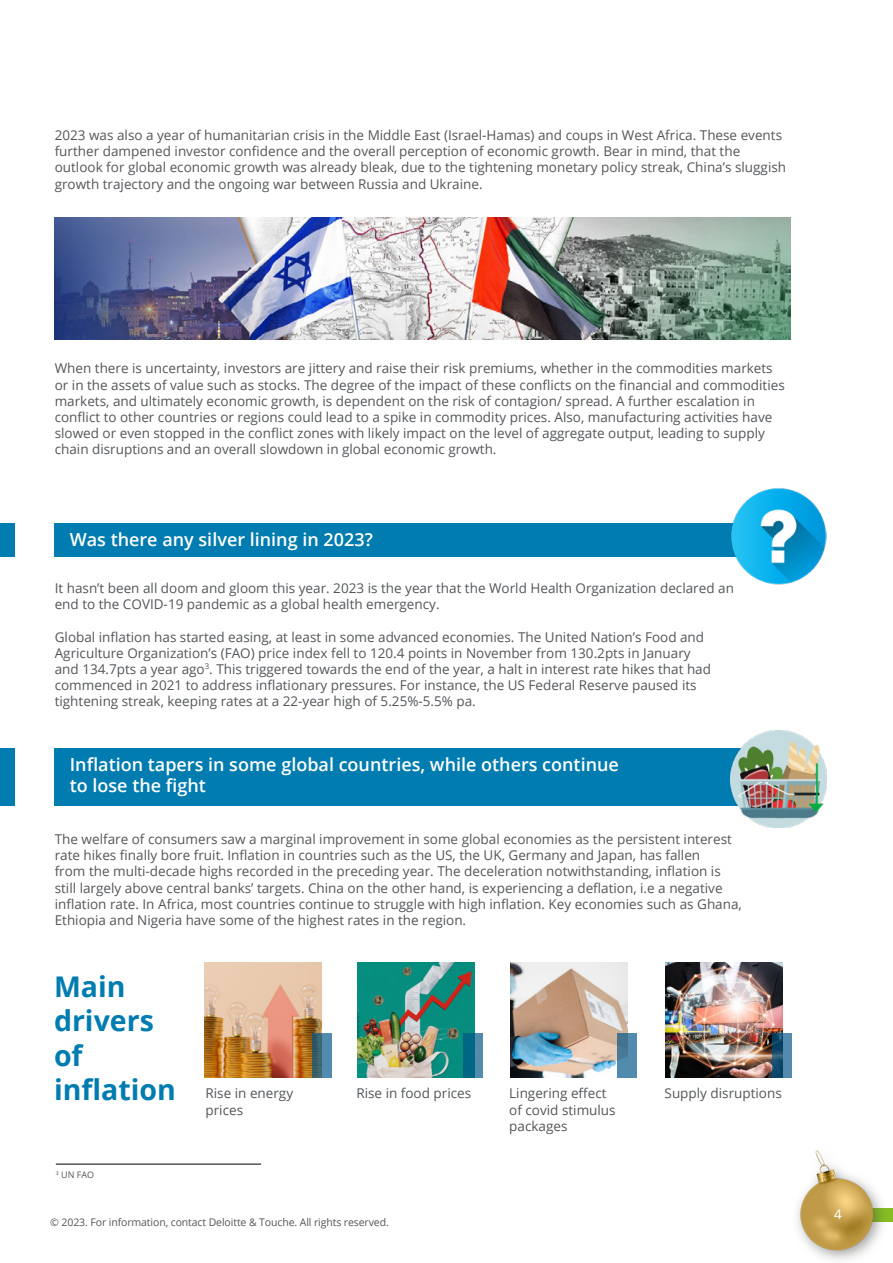
<style>
.page{position:relative;width:893px;height:1263px;background:#fff}
.page>*{position:absolute;margin:0;border:0;box-sizing:border-box;transform-origin:0 0}
.t1{font:700 28.5px/34.2px "Open Sans";color:#007cb0}
.t2{font:600 18px/21.6px "Open Sans";color:#fff}
.t3{font:13.5px/16.2px "Open Sans";color:#53565a}
.t4{font:13.5px "Open Sans";color:#fff}
.t5{font:10.5px "Open Sans";letter-spacing:-.01em;color:#53565a}
.t6{font:9px "Open Sans";color:#53565a}
</style>
<div class="page">
<div style="left:859px;top:1208px;width:34px;height:13px;background:#86bc25"></div>
<img style="left:797px;top:1150px;width:91px;height:111px">
<img style="left:55px;top:217px;width:735px;height:122px">
<div style="left:55px;top:523px;width:704px;height:33px;background:#007cb0"></div>
<div style="left:0;top:523px;width:14px;height:33px;background:#007cb0"></div>
<img style="left:730px;top:488px;width:97px;height:96px">
<div style="left:55px;top:748px;width:704px;height:57px;background:#007cb0"></div>
<div style="left:0;top:748px;width:14px;height:57px;background:#007cb0"></div>
<img style="left:730px;top:731px;width:97px;height:96px">
<hr style="left:56px;top:1164px;width:205px;height:1px;background:#000">
<img style="left:204px;top:963px;width:117px;height:114px">
<img style="left:510px;top:963px;width:117px;height:115px">
<img style="left:665px;top:963px;width:117px;height:115px">
<img style="left:357px;top:963px;width:117px;height:114px">
<svg style="left:312px;top:1034px;width:20px;height:44px"></svg>
<svg style="left:464px;top:1034px;width:19px;height:44px"></svg>
<svg style="left:617px;top:1034px;width:19px;height:44px"></svg>
<svg style="left:772px;top:1034px;width:20px;height:44px"></svg>
<p class="t3" style="left:55px;top:127px;width:733px">2023 was also a year of humanitarian crisis in the Middle East (Israel-Hamas) and coups in West Africa. These events further dampened investor confidence and the overall perception of economic growth. Bear in mind, that the outlook for global economic growth was already bleak, due to the tightening monetary policy streak, China’s sluggish growth trajectory and the ongoing war between Russia and Ukraine.</p>
<p class="t3" style="left:55px;top:360px;width:731px">When there is uncertainty, investors are jittery and raise their risk premiums, whether in the commodities markets or in the assets of value such as stocks. The degree of the impact of these conflicts on the financial and commodities markets, and ultimately economic growth, is dependent on the risk of contagion/ spread. A further escalation in conflict to other countries or regions could lead to a spike in commodity prices. Also, manufacturing activities have slowed or even stopped in the conflict zones with likely impact on the level of aggregate output, leading to supply chain disruptions and an overall slowdown in global economic growth.</p>
<h2 class="t2" style="left:70px;top:528px;width:305px">Was there any silver lining in 2023?</h2>
<p class="t3" style="left:55px;top:580px;width:681px">It hasn’t been all doom and gloom this year. 2023 is the year that the World Health Organization declared an end to the COVID-19 pandemic as a global health emergency.</p>
<p class="t3" style="left:55px;top:628px;width:658px">Global inflation has started easing, at least in some advanced economies. The United Nation’s Food and Agriculture Organization’s (FAO) price index fell to 120.4 points in November from 130.2pts in January and 134.7pts a year ago<sup>3</sup>. This triggered towards the end of the year, a halt in interest rate hikes that had commenced in 2021 to address inflationary pressures. For instance, the US Federal Reserve paused its tightening streak, keeping rates at a 22-year high of 5.25%-5.5% pa.</p>
<h2 class="t2" style="left:70px;top:753px;width:551px">Inflation tapers in some global countries, while others continue to lose the fight</h2>
<p class="t3" style="left:55px;top:831px;width:689px">The welfare of consumers saw a marginal improvement in some global economies as the persistent interest rate hikes finally bore fruit. Inflation in countries such as the US, the UK, Germany and Japan, has fallen<br>from the multi-decade highs recorded in the preceding year. The deceleration notwithstanding, inflation is still largely above central banks’ targets. China on the other hand, is experiencing a deflation, i.e a negative inflation rate. In Africa, most countries continue to struggle with high inflation. Key economies such as Ghana, Ethiopia and Nigeria have some of the highest rates in the region.</p>
<h1 class="t1" style="left:54px;top:969px;width:123px">Main drivers of inflation</h1>
<p class="t6" style="left:56px;top:1169px;width:40px"><sup>3</sup> UN FAO</p>
<p class="t3" style="left:206px;top:1085px;width:89px">Rise in energy prices</p>
<p class="t3" style="left:509px;top:1085px;width:108px">Lingering effect of covid stimulus packages</p>
<p class="t3" style="left:356px;top:1085px;width:116px">Rise in food prices</p>
<p class="t3" style="left:665px;top:1085px;width:119px">Supply disruptions</p>
<p class="t5" style="left:50px;top:1215px;width:340px">© 2023. For information, contact Deloitte &amp; Touche. All rights reserved.</p>
<p class="t4" style="left:834px;top:1205px;width:9px">4</p>
</div>
